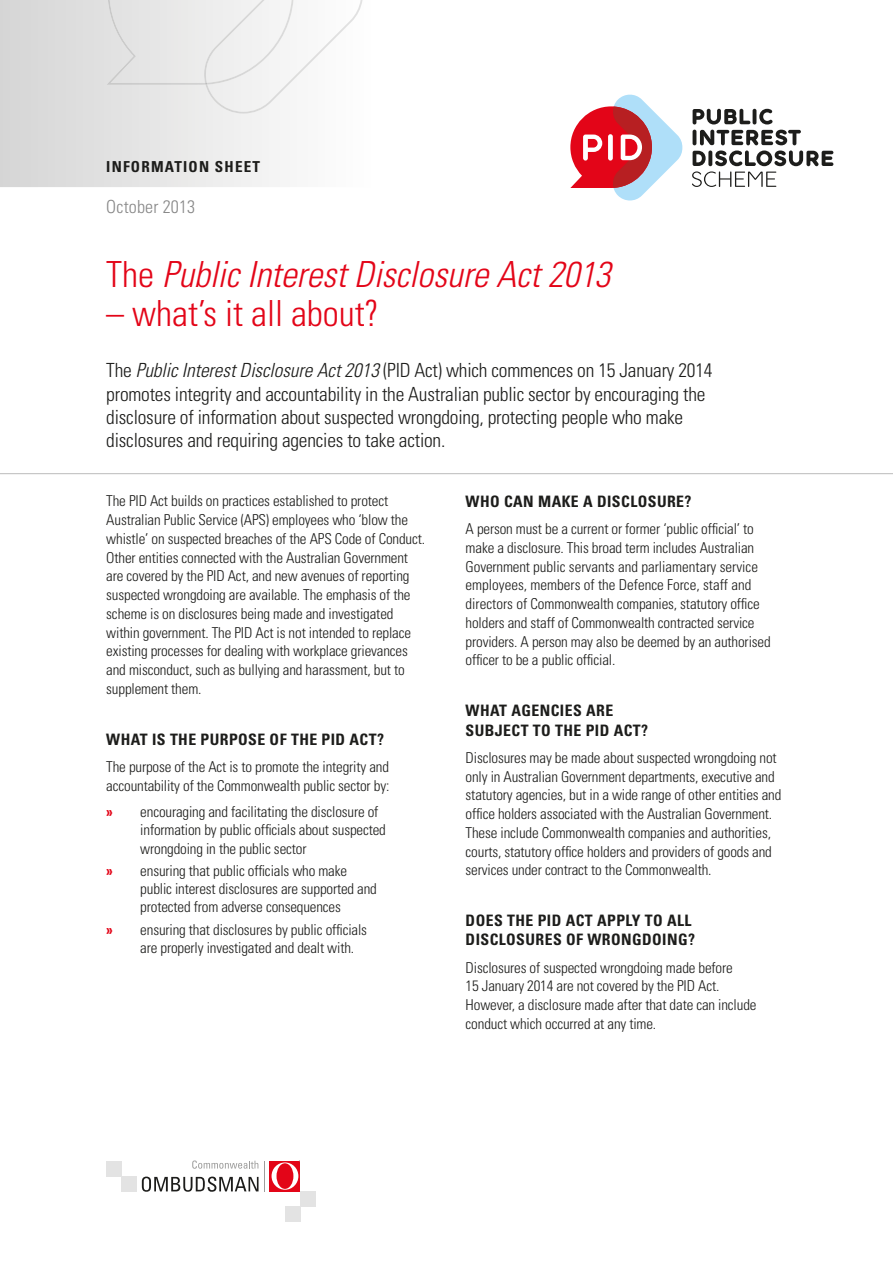
<style>
.page{position:relative;width:893px;height:1263px;background:#fff}
.page>*{position:absolute;margin:0;border:0;box-sizing:border-box;transform-origin:0 0}
.t1{font:italic 300 condensed 36px "Univers";letter-spacing:-.005em;color:#e30518}
.t2{font:300 condensed 36px "Univers";color:#e30518}
.t3{font:300 condensed 19.5px/23.2px "Univers";letter-spacing:-.01em;color:#1d1d1b}
.t4{font:300 condensed 18px "Univers";letter-spacing:.01em;color:#878787}
.t5{font:700 condensed 15.75px/19.5px "Univers";letter-spacing:.025em;color:#1d1d1b}
.t6{font:700 condensed 15.15px "Univers";letter-spacing:.08em;color:#1d1d1b}
.t7{font:300 condensed 15px/18.8px "Univers";letter-spacing:-.01em;color:#1d1d1b}
.s1{font-style:normal}
.s2{font-style:italic}
.s3{font-weight:700;color:#e30518}
</style>
<div class="page">
<div style="left:106px;top:1161px;width:16px;height:15px;background:#e3e3e3"></div>
<div style="left:122px;top:1176px;width:15px;height:16px;background:#e3e3e3"></div>
<hr style="left:0;top:473px;width:893px;height:1px;background:#bcbcbc">
<svg style="left:0;top:0;width:363px;height:187px"></svg>
<svg style="left:106px;top:0;width:256px;height:114px"></svg>
<svg style="left:692px;top:130px;width:141px;height:57px"></svg>
<svg style="left:693px;top:109px;width:79px;height:15px"></svg>
<svg style="left:570px;top:94px;width:112px;height:106px"></svg>
<svg style="left:192px;top:1160px;width:66px;height:9px"></svg>
<svg style="left:142px;top:1176px;width:117px;height:16px"></svg>
<svg style="left:270px;top:1161px;width:30px;height:30px"></svg>
<svg style="left:272px;top:1162px;width:26px;height:28px"></svg>
<div style="left:277px;top:1163px;width:16px;height:26px;background:#e30518;border-radius:50%"></div>
<hr style="left:264px;top:1161px;width:1px;height:30px;background:#9d9d9c">
<div style="left:300px;top:1191px;width:16px;height:16px;background:#e3e3e3"></div>
<div style="left:285px;top:1207px;width:15px;height:15px;background:#e3e3e3"></div>
<p class="t6" style="left:106px;top:157px;width:155px">INFORMATION SHEET</p>
<p class="t4" style="left:106px;top:196px;width:90px">October 2013</p>
<h1 class="t1" style="left:106px;top:253px;width:506px"><span class="s1">The</span> Public Interest Disclosure Act 2013</h1>
<h1 class="t2" style="left:106px;top:292px;width:274px">– what’s it all about?</h1>
<p class="t3" style="left:106px;top:359px;width:608px">The <span class="s2">Public Interest Disclosure Act 2013</span> (PID Act) which commences on 15 January 2014 promotes integrity and accountability in the Australian public sector by encouraging the disclosure of information about suspected wrongdoing, protecting people who make disclosures and requiring agencies to take action.</p>
<p class="t7" style="left:106px;top:492px;width:320px">The PID Act builds on practices established to protect Australian Public Service (APS) employees who ‘blow the whistle’ on suspected breaches of the APS Code of Conduct.<br>Other entities connected with the Australian Government are covered by the PID Act, and new avenues of reporting suspected wrongdoing are available. The emphasis of the scheme is on disclosures being made and investigated within government. The PID Act is not intended to replace existing processes for dealing with workplace grievances and misconduct, such as bullying and harassment, but to supplement them.</p>
<h2 class="t5" style="left:106px;top:729px;width:279px">WHAT IS THE PURPOSE OF THE PID ACT?</h2>
<p class="t7" style="left:106px;top:757px;width:285px">The purpose of the Act is to promote the integrity and accountability of the Commonwealth public sector by:</p>
<p class="t7" style="left:140px;top:803px;width:247px;line-height:18.1px;text-indent:-34px"><span class="s3">»</span> encouraging and facilitating the disclosure of information by public officials about suspected wrongdoing in the public sector</p>
<p class="t7" style="left:140px;top:861px;width:238px;line-height:18.1px;text-indent:-34px"><span class="s3">»</span> ensuring that public officials who make public interest disclosures are supported and protected from adverse consequences</p>
<p class="t7" style="left:140px;top:920px;width:228px;line-height:18.1px;text-indent:-34px"><span class="s3">»</span> ensuring that disclosures by public officials are properly investigated and dealt with.</p>
<h2 class="t5" style="left:466px;top:491px;width:227px">WHO CAN MAKE A DISCLOSURE?</h2>
<p class="t7" style="left:466px;top:519px;width:307px">A person must be a current or former ‘public official’ to make a disclosure. This broad term includes Australian Government public servants and parliamentary service employees, members of the Defence Force, staff and directors of Commonwealth companies, statutory office holders and staff of Commonwealth contracted service providers. A person may also be deemed by an authorised officer to be a public official.</p>
<h2 class="t5" style="left:466px;top:700px;width:184px">WHAT AGENCIES ARE<br>SUBJECT TO THE PID ACT?</h2>
<p class="t7" style="left:466px;top:748px;width:317px">Disclosures may be made about suspected wrongdoing not only in Australian Government departments, executive and statutory agencies, but in a wide range of other entities and office holders associated with the Australian Government.<br>These include Commonwealth companies and authorities, courts, statutory office holders and providers of goods and services under contract to the Commonwealth.</p>
<h2 class="t5" style="left:466px;top:910px;width:231px">DOES THE PID ACT APPLY TO ALL<br>DISCLOSURES OF WRONGDOING?</h2>
<p class="t7" style="left:466px;top:958px;width:292px">Disclosures of suspected wrongdoing made before<br>15 January 2014 are not covered by the PID Act.<br>However, a disclosure made after that date can include conduct which occurred at any time.</p>
</div>
